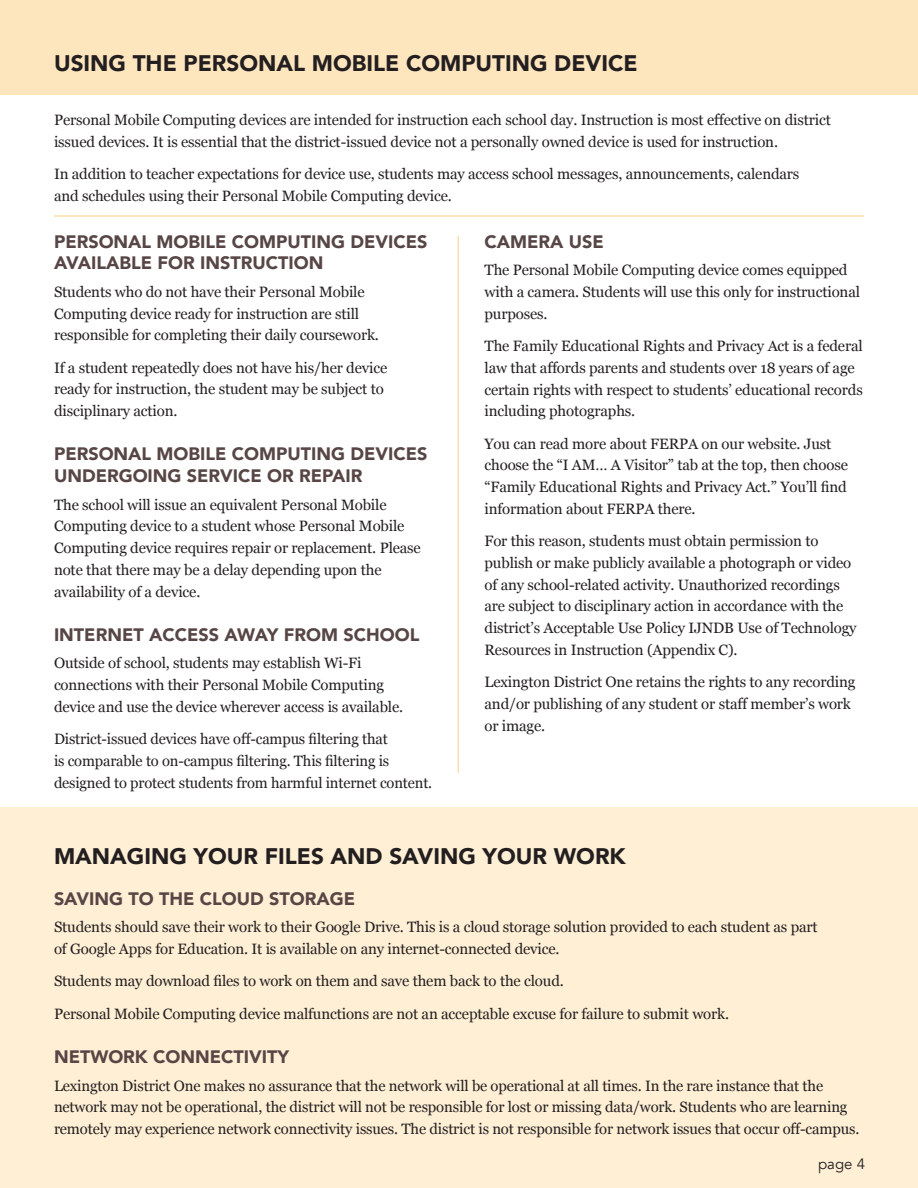
<style>
.page{position:relative;width:918px;height:1188px;background:#fff}
.page>*{position:absolute;margin:0;border:0;box-sizing:border-box;transform-origin:0 0}
.t1{font:900 22.5px "Avenir";color:#231f20}
.t2{font:900 18px/21.6px "Avenir";color:#574645}
.t3{font:15px/21.8px "Georgia";letter-spacing:-.01em;color:#231f20}
.t4{font:15px "Avenir";color:#231f20}
</style>
<div class="page">
<div style="left:0;top:808px;width:918px;height:380px;background:#feefd5"></div>
<hr style="left:54px;top:216px;width:810px;height:1px;background:#fdcf84">
<hr style="left:458px;top:236px;width:1px;height:537px;background:#fdcf84">
<div style="left:0;top:0;width:918px;height:94px;background:#fde5be"></div>
<h1 class="t1" style="left:54px;top:44px;width:585px">USING THE PERSONAL MOBILE COMPUTING DEVICE</h1>
<p class="t3" style="left:54px;top:109px;width:778px">Personal Mobile Computing devices are intended for instruction each school day. Instruction is most effective on district issued devices. It is essential that the district-issued device not a personally owned device is used for instruction.</p>
<p class="t3" style="left:54px;top:163px;width:747px">In addition to teacher expectations for device use, students may access school messages, announcements, calendars and schedules using their Personal Mobile Computing device.</p>
<p class="t2" style="left:54px;top:230px;width:375px">PERSONAL MOBILE COMPUTING DEVICES<br>AVAILABLE FOR INSTRUCTION</p>
<p class="t3" style="left:54px;top:280px;width:327px">Students who do not have their Personal Mobile<br>Computing device ready for instruction are still responsible for completing their daily coursework.</p>
<p class="t3" style="left:54px;top:356px;width:335px">If a student repeatedly does not have his/her device ready for instruction, the student may be subject to disciplinary action.</p>
<p class="t2" style="left:54px;top:443px;width:375px">PERSONAL MOBILE COMPUTING DEVICES<br>UNDERGOING SERVICE OR REPAIR</p>
<p class="t3" style="left:54px;top:493px;width:368px">The school will issue an equivalent Personal Mobile Computing device to a student whose Personal Mobile Computing device requires repair or replacement. Please note that there may be a delay depending upon the availability of a device.</p>
<p class="t2" style="left:54px;top:623px;width:367px">INTERNET ACCESS AWAY FROM SCHOOL</p>
<p class="t3" style="left:54px;top:652px;width:351px">Outside of school, students may establish Wi-Fi connections with their Personal Mobile Computing device and use the device wherever access is available.</p>
<p class="t3" style="left:54px;top:728px;width:380px">District-issued devices have off-campus filtering that<br>is comparable to on-campus filtering. This filtering is designed to protect students from harmful internet content.</p>
<p class="t2" style="left:485px;top:230px;width:121px">CAMERA USE</p>
<p class="t3" style="left:485px;top:259px;width:377px">The Personal Mobile Computing device comes equipped with a camera. Students will use this only for instructional purposes.</p>
<p class="t3" style="left:485px;top:334px;width:380px">The Family Educational Rights and Privacy Act is a federal law that affords parents and students over 18 years of age certain rights with respect to students’ educational records including photographs.</p>
<p class="t3" style="left:485px;top:432px;width:365px">You can read more about FERPA on our website. Just choose the “I AM… A Visitor” tab at the top, then choose “Family Educational Rights and Privacy Act.” You’ll find information about FERPA there.</p>
<p class="t3" style="left:485px;top:529px;width:374px">For this reason, students must obtain permission to publish or make publicly available a photograph or video of any school-related activity. Unauthorized recordings are subject to disciplinary action in accordance with the district’s Acceptable Use Policy IJNDB Use of Technology Resources in Instruction (Appendix C).</p>
<p class="t3" style="left:485px;top:670px;width:372px">Lexington District One retains the rights to any recording and/or publishing of any student or staff member’s work or image.</p>
<h1 class="t1" style="left:54px;top:837px;width:573px">MANAGING YOUR FILES AND SAVING YOUR WORK</h1>
<p class="t2" style="left:54px;top:887px;width:303px">SAVING TO THE CLOUD STORAGE</p>
<p class="t3" style="left:54px;top:916px;width:765px">Students should save their work to their Google Drive. This is a cloud storage solution provided to each student as part of Google Apps for Education. It is available on any internet-connected device.</p>
<p class="t3" style="left:54px;top:964px;width:677px;line-height:32.2px">Students may download files to work on them and save them back to the cloud.<br>Personal Mobile Computing device malfunctions are not an acceptable excuse for failure to submit work.</p>
<p class="t2" style="left:54px;top:1045px;width:237px">NETWORK CONNECTIVITY</p>
<p class="t3" style="left:54px;top:1074px;width:807px">Lexington District One makes no assurance that the network will be operational at all times. In the rare instance that the network may not be operational, the district will not be responsible for lost or missing data/work. Students who are learning remotely may experience network connectivity issues. The district is not responsible for network issues that occur off-campus.</p>
<p class="t4" style="left:818px;top:1154px;width:48px">page 4</p>
</div>
